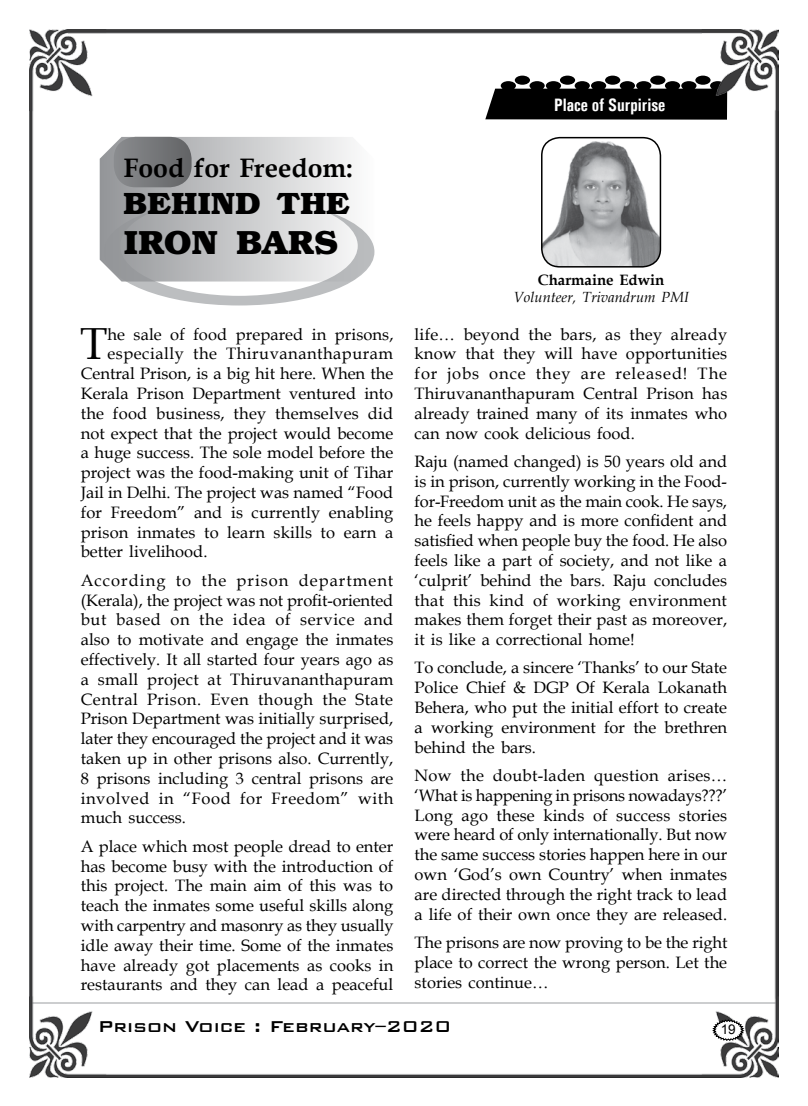
<style>
.page{position:relative;width:808px;height:1106px;background:#fff}
.page>*{position:absolute;margin:0;border:0;box-sizing:border-box;transform-origin:0 0}
.t1{font:44.85px "Book Antiqua";color:#000}
.t2{font:700 33.6px "Bookman";color:#000}
.t3{font:700 30.9px "Bookman";color:#000}
.t4{font:700 26.7px "Book Antiqua";color:#000}
.t5{font:500 21px "Bank Gothic BT";color:#000}
.t6{font:700 18px "Univers Condensed";color:#fff;scale:.93 1}
.t7{font:16.5px/19.8px "Book Antiqua";color:#000;text-align:justify}
.t8{font:16.5px "Book Antiqua";letter-spacing:.03em;color:#000}
.t9{font:700 15px "Book Antiqua";color:#000}
.t10{font:italic 14.7px "Book Antiqua";color:#000}
.t11{font:13.5px "Arial";color:#000}
</style>
<div class="page">
<img style="left:30px;top:30px;width:748px;height:1047px">
<svg style="left:711px;top:1018px;width:34px;height:23px"></svg>
<img style="left:542px;top:138px;width:118px;height:129px">
<div style="left:541px;top:137px;width:120px;height:130px;border:2px solid #000;border-radius:18px"></div>
<svg style="left:104px;top:281px;width:270px;height:24px"></svg>
<svg style="left:100px;top:137px;width:274px;height:144px;background:#c2c3c5"></svg>
<h3 class="t4" style="left:124px;top:149px;width:231px">Food for Freedom:</h3>
<h3 class="t3" style="left:124px;top:184px;width:228px">BEHIND THE</h3>
<h2 class="t2" style="left:124px;top:221px;width:216px">IRON BARS</h2>
<h1 class="t1" style="left:80px;top:313px;width:29px">T</h1>
<p class="t7" style="left:108px;top:324px;width:287px">he sale of food prepared in prisons,</p>
<p class="t8" style="left:108px;top:342px;width:287px">especially the Thiruvananthapuram</p>
<p class="t7" style="left:81px;top:363px;width:314px">Central Prison, is a big hit here. When the</p>
<p class="t7" style="left:81px;top:383px;width:314px">Kerala Prison Department ventured into</p>
<p class="t7" style="left:81px;top:403px;width:314px">the food business, they themselves did</p>
<p class="t7" style="left:81px;top:423px;width:314px">not expect that the project would become</p>
<p class="t7" style="left:81px;top:442px;width:314px">a huge success. The sole model before the</p>
<p class="t7" style="left:81px;top:462px;width:314px">project was the food-making unit of Tihar</p>
<p class="t7" style="left:81px;top:482px;width:314px">Jail in Delhi. The project was named “Food</p>
<p class="t7" style="left:81px;top:502px;width:314px">for Freedom” and is currently enabling</p>
<p class="t7" style="left:81px;top:522px;width:314px">prison inmates to learn skills to earn a</p>
<p class="t7" style="left:81px;top:541px;width:128px">better livelihood.</p>
<p class="t7" style="left:81px;top:570px;width:314px">According to the prison department (Kerala), the project was not profit-oriented but based on the idea of service and also to motivate and engage the inmates effectively. It all started four years ago as a small project at Thiruvananthapuram Central Prison. Even though the State Prison Department was initially surprised, later they encouraged the project and it was taken up in other prisons also. Currently, 8 prisons including 3 central prisons are involved in “Food for Freedom” with much success.</p>
<p class="t7" style="left:81px;top:835px;width:314px">A place which most people dread to enter has become busy with the introduction of this project. The main aim of this was to teach the inmates some useful skills along with carpentry and masonry as they usually idle away their time. Some of the inmates have already got placements as cooks in restaurants and they can lead a peaceful</p>
<p class="t6" style="left:554px;top:94px;width:121px">Place of Surpirise</p>
<p class="t9" style="left:538px;top:269px;width:128px">Charmaine Edwin</p>
<p class="t10" style="left:513px;top:287px;width:177px">Volunteer, Trivandrum PMI</p>
<p class="t7" style="left:415px;top:324px;width:314px">life… beyond the bars, as they already know that they will have opportunities for jobs once they are released! The Thiruvananthapuram Central Prison has already trained many of its inmates who can now cook delicious food.</p>
<p class="t7" style="left:415px;top:451px;width:314px">Raju (named changed) is 50 years old and is in prison, currently working in the Food&shy;for-Freedom unit as the main cook. He says, he feels happy and is more confident and satisfied when people buy the food. He also feels like a part of society, and not like a ‘culprit’ behind the bars. Raju concludes that this kind of working environment makes them forget their past as moreover, it is like a correctional home!</p>
<p class="t7" style="left:415px;top:657px;width:314px">To conclude, a sincere ‘Thanks’ to our State Police Chief &amp; DGP Of Kerala Lokanath Behera, who put the initial effort to create a working environment for the brethren behind the bars.</p>
<p class="t7" style="left:415px;top:765px;width:314px">Now the doubt-laden question arises… ‘What is happening in prisons nowadays???’ Long ago these kinds of success stories were heard of only internationally. But now the same success stories happen here in our own ‘God’s own Country’ when inmates are directed through the right track to lead a life of their own once they are released.</p>
<p class="t7" style="left:415px;top:932px;width:314px">The prisons are now proving to be the right place to correct the wrong person. Let the stories continue…</p>
<p class="t5" style="left:98px;top:1015px;width:355px">Prison Voice : February–2020</p>
<p class="t11" style="left:721px;top:1020px;width:17px">19</p>
</div>
